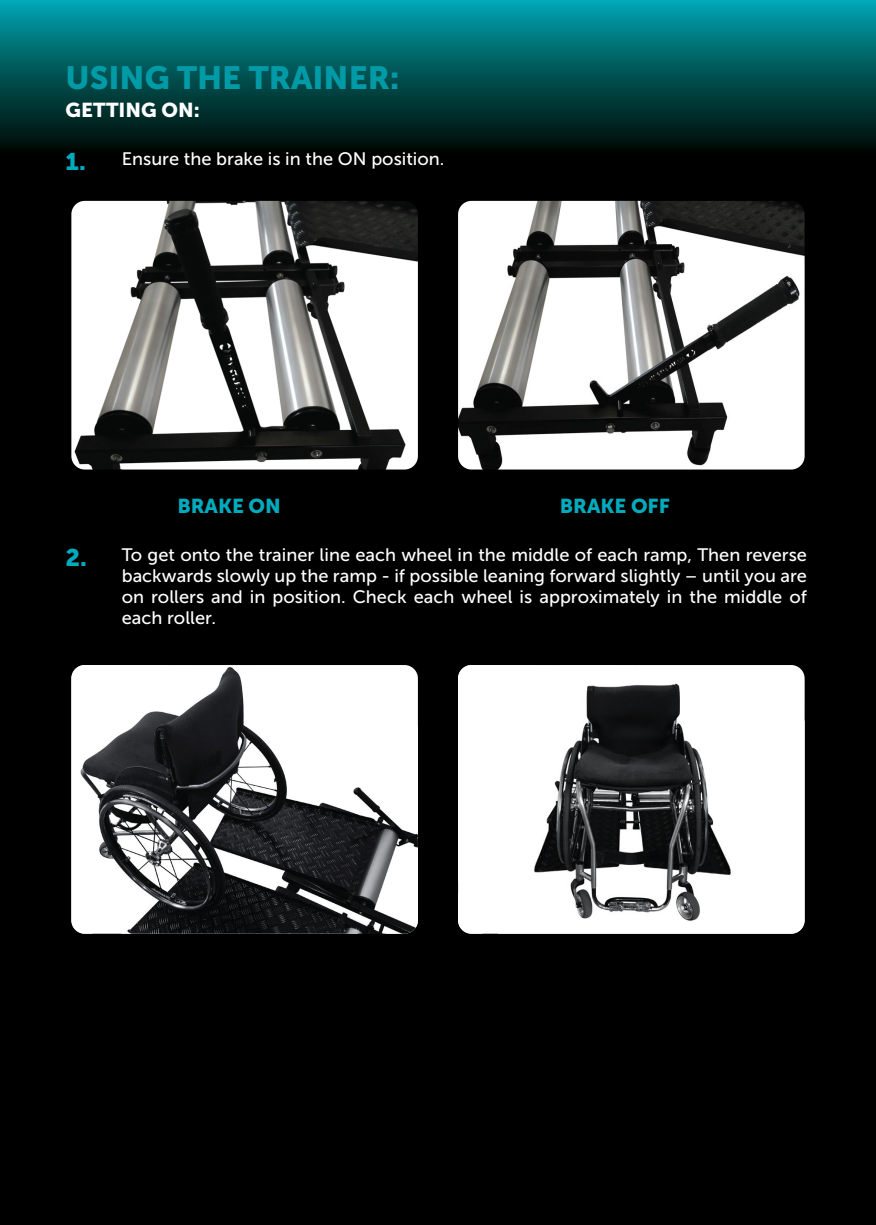
<style>
.page{position:relative;width:876px;height:1225px;background:#000}
.page>*{position:absolute;margin:0;border:0;box-sizing:border-box;transform-origin:0 0}
.t1{font:32px "Museo Sans 900";color:#009ba7}
.t2{font:20px "Museo Sans 900";color:#00abbd}
.t3{font:20px "Museo Sans 900";color:#fff}
.t4{font:18px/21.2px "Museo Sans 500";color:#fff;text-align:justify}
.s1{font-family:"Museo Sans 900";font-size:24px;color:#00abbd}
</style>
<div class="page">
<svg style="left:0;top:0;width:876px;height:147px"></svg>
<img style="left:458px;top:201px;width:347px;height:268px">
<img style="left:71px;top:201px;width:347px;height:268px">
<img style="left:458px;top:665px;width:347px;height:268px">
<img style="left:71px;top:665px;width:347px;height:268px">
<h1 class="t1" style="left:65px;top:59px;width:336px">USING THE TRAINER:</h1>
<p class="t3" style="left:65px;top:98px;width:136px">GETTING ON:</p>
<p class="t4" style="left:65px;top:148px;width:380px"><span class="s1">1.</span> Ensure the brake is in the ON position.</p>
<p class="t2" style="left:177px;top:494px;width:105px">BRAKE ON</p>
<p class="t2" style="left:560px;top:494px;width:112px">BRAKE OFF</p>
<p class="t4" style="left:122px;top:544px;width:687px;text-indent:-56px"><span class="s1">2.</span> To get onto the trainer line each wheel in the middle of each ramp, Then reverse backwards slowly up the ramp - if possible leaning forward slightly – until you are on rollers and in position. Check each wheel is approximately in the middle of each roller.</p>
</div>
